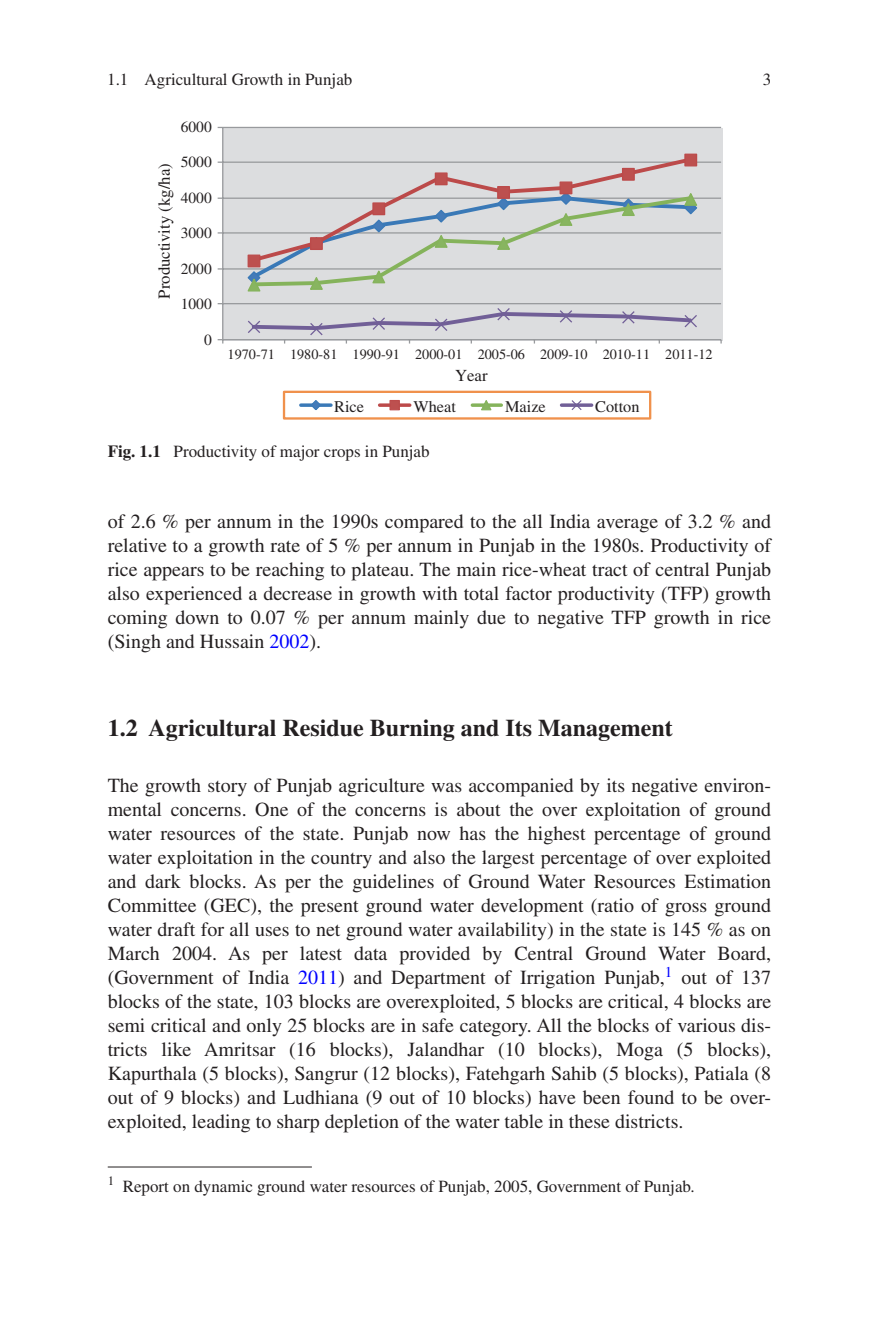
<style>
.page{position:relative;width:879px;height:1333px;background:#fff}
.page>*{position:absolute;margin:0;border:0;box-sizing:border-box;transform-origin:0 0}
.t1{font:700 24px "Times";color:#231f20}
.t2{font:20px/24px "Times";color:#231f20;text-align:justify}
.t3{font:17px "Times";color:#231f20}
.t4{font:16.8px "Times Roman 2";color:#231f20}
.t5{font:16.2px "Times Roman 2";color:#231f20}
.t6{font:15.6px "Times Roman 2";color:#231f20}
.t7{font:15.4px "Times Roman 2";color:#231f20}
.t8{font:14.2px "Times Roman 2";color:#231f20}
.s1{font-weight:700}
.s2{color:#00f}
</style>
<div class="page">
<hr style="left:108px;top:1166px;width:204px;height:1px;background:#231f20">
<div style="left:222px;top:128px;width:501px;height:212px;background:#dcdddf"></div>
<hr style="left:223px;top:303px;width:498px;height:1px;background:#989a9d">
<hr style="left:223px;top:268px;width:498px;height:1px;background:#989a9d">
<hr style="left:223px;top:232px;width:498px;height:1px;background:#989a9d">
<hr style="left:223px;top:197px;width:498px;height:2px;background:#989a9d">
<hr style="left:223px;top:161px;width:498px;height:2px;background:#989a9d">
<hr style="left:223px;top:127px;width:498px;height:1px;background:#989a9d">
<hr style="left:222px;top:127px;width:1px;height:213px;background:#989a9d">
<hr style="left:223px;top:339px;width:498px;height:1px;background:#989a9d">
<svg style="left:249px;top:159px;width:446px;height:32px"></svg>
<div style="left:435px;top:172px;width:13px;height:13px;background:#bd504f;border:1px solid #bc4a4a"></div>
<div style="left:497px;top:186px;width:13px;height:13px;background:#bd504f"></div>
<div style="left:559px;top:181px;width:13px;height:13px;background:#bd504f;border:1px solid #bc4a4a"></div>
<div style="left:622px;top:168px;width:13px;height:13px;background:#bd504f;border:1px solid #bc4a4a"></div>
<div style="left:684px;top:154px;width:13px;height:12px;background:#bd504f"></div>
<svg style="left:246px;top:191px;width:452px;height:101px"></svg>
<svg style="left:246px;top:308px;width:452px;height:35px"></svg>
<div style="left:283px;top:390px;width:368px;height:29px;border:2px solid #f0914c"></div>
<svg style="left:301px;top:403px;width:30px;height:4px"></svg>
<svg style="left:310px;top:400px;width:12px;height:10px"></svg>
<svg style="left:380px;top:403px;width:30px;height:4px"></svg>
<div style="left:389px;top:400px;width:11px;height:10px;background:#bd504f;border:1px solid #bc4a4a"></div>
<svg style="left:472px;top:403px;width:29px;height:4px"></svg>
<svg style="left:480px;top:400px;width:13px;height:11px"></svg>
<svg style="left:561px;top:403px;width:30px;height:4px"></svg>
<svg style="left:570px;top:400px;width:13px;height:10px"></svg>
<p class="t3" style="left:107px;top:70px;width:247px">1.1 Agricultural Growth in Punjab</p>
<p class="t7" style="left:181px;top:118px;width:32px">6000</p>
<p class="t6" style="left:181px;top:153px;width:33px">5000</p>
<p class="t4" style="left:155px;top:299px;width:137px;rotate:-90deg">Productivity (kg/ha)</p>
<p class="t7" style="left:181px;top:189px;width:32px">4000</p>
<p class="t7" style="left:181px;top:224px;width:32px">3000</p>
<p class="t7" style="left:181px;top:260px;width:32px">2000</p>
<p class="t7" style="left:181px;top:295px;width:32px">1000</p>
<p class="t6" style="left:204px;top:330px;width:9px">0</p>
<p class="t8" style="left:227px;top:346px;width:486px">1970-71 1980-81 1990-91 2000-01 2005-06 2009-10 2010-11 2011-12</p>
<p class="t4" style="left:455px;top:366px;width:34px">Year</p>
<p class="t5" style="left:334px;top:397px;width:31px">Rice</p>
<p class="t5" style="left:413px;top:397px;width:44px">Wheat</p>
<p class="t5" style="left:505px;top:397px;width:42px">Maize</p>
<p class="t5" style="left:595px;top:397px;width:46px">Cotton</p>
<p class="t3" style="left:108px;top:441px;width:323px"><span class="s1">Fig. 1.1</span> Productivity of major crops in Punjab</p>
<p class="t3" style="left:763px;top:70px;width:10px">3</p>
<p class="t2" style="left:108px;top:509px;width:665px">of 2.6 % per annum in the 1990s compared to the all India average of 3.2 % and relative to a growth rate of 5 % per annum in Punjab in the 1980s. Productivity of rice appears to be reaching to plateau. The main rice-wheat tract of central Punjab also experienced a decrease in growth with total factor productivity (TFP) growth coming down to 0.07 % per annum mainly due to negative TFP growth in rice (Singh and Hussain <span class="s2">2002</span>).</p>
<p class="t1" style="left:108px;top:713px;width:567px">1.2 Agricultural Residue Burning and Its Management</p>
<p class="t2" style="left:108px;top:773px;width:665px">The growth story of Punjab agriculture was accompanied by its negative environ&shy;mental concerns. One of the concerns is about the over exploitation of ground water resources of the state. Punjab now has the highest percentage of ground water exploitation in the country and also the largest percentage of over exploited and dark blocks. As per the guidelines of Ground Water Resources Estimation Committee (GEC), the present ground water development (ratio of gross ground water draft for all uses to net ground water availability) in the state is 145 % as on March 2004. As per latest data provided by Central Ground Water Board, (Government of India <span class="s2">2011</span>) and Department of Irrigation Punjab,<sup>1</sup> out of 137 blocks of the state, 103 blocks are overexploited, 5 blocks are critical, 4 blocks are semi critical and only 25 blocks are in safe category. All the blocks of various dis&shy;tricts like Amritsar (16 blocks), Jalandhar (10 blocks), Moga (5 blocks), Kapurthala (5 blocks), Sangrur (12 blocks), Fatehgarh Sahib (5 blocks), Patiala (8 out of 9 blocks) and Ludhiana (9 out of 10 blocks) have been found to be over&shy;exploited, leading to sharp depletion of the water table in these districts.</p>
<p class="t3" style="left:108px;top:1176px;width:588px"><sup>1</sup> Report on dynamic ground water resources of Punjab, 2005, Government of Punjab.</p>
</div>
